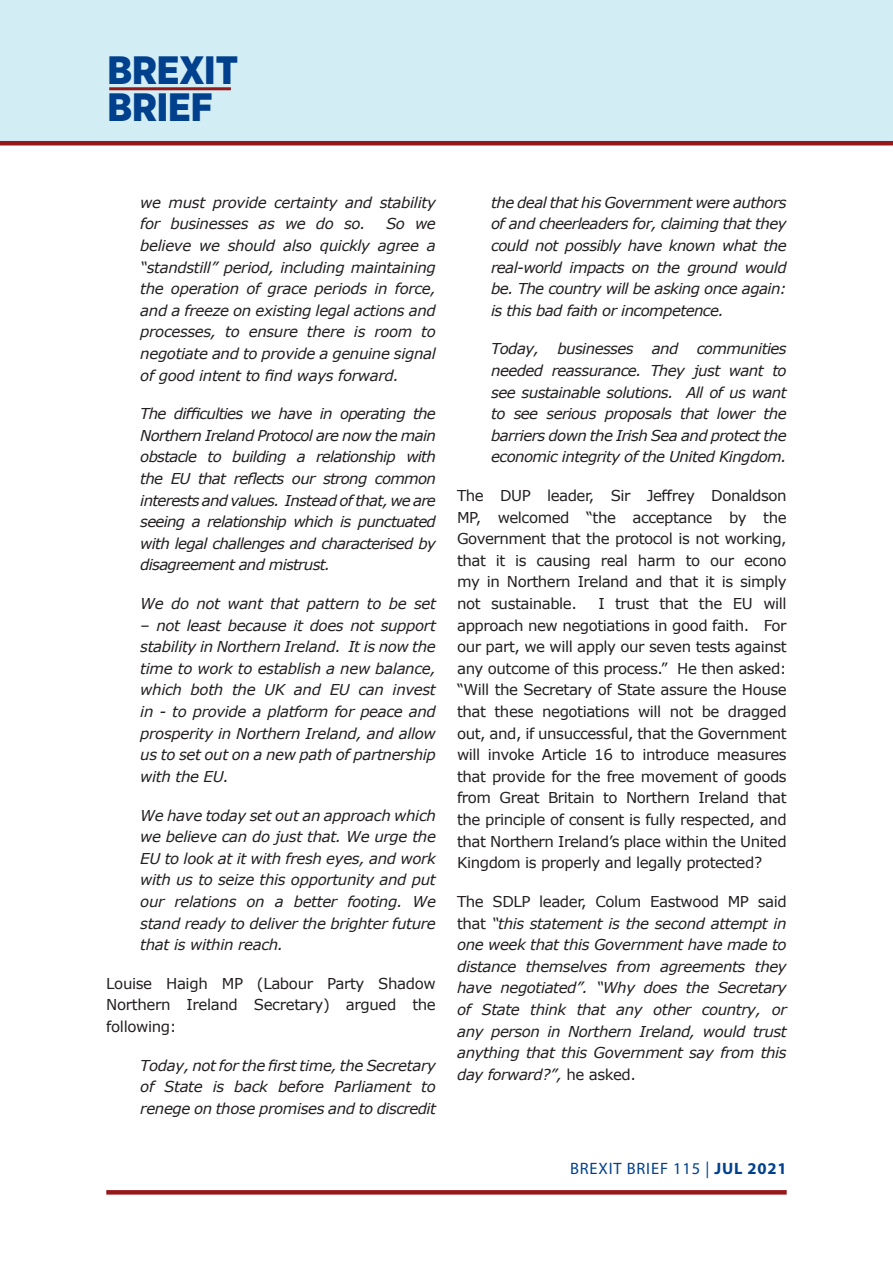
<style>
.page{position:relative;width:893px;height:1263px;background:#fff}
.page>*{position:absolute;margin:0;border:0;box-sizing:border-box;transform-origin:0 0}
.t1{font:900 39.6px/37.5px "Gotham Narrow";color:#00408d}
.t2{font:16.5px "Myriad Pro";letter-spacing:.05em;color:#00408d}
.t3{font:italic 15px/21.6px "Verdana";letter-spacing:-.025em;color:#231f20;text-align:justify}
.t4{font:15px/21.6px "Verdana";letter-spacing:-.03em;color:#231f20;text-align:justify}
.s1{font-style:normal}
.s2{font-weight:700}
</style>
<div class="page">
<div style="left:0;top:0;width:893px;height:142px;background:#d2edf3"></div>
<hr style="left:0;top:141px;width:893px;height:4px;background:#971819">
<hr style="left:109px;top:87px;width:122px;height:3px;background:#971819">
<svg style="left:106px;top:1190px;width:681px;height:4px;background:#991d1e"></svg>
<h1 class="t1" style="left:107px;top:51px;width:132px">BREXIT<br>BRIEF</h1>
<p class="t3" style="left:140px;top:191px;width:297px">we must provide certainty and stability for businesses as we do so.</p>
<p class="t3" style="left:140px;top:213px;width:297px;text-indent:246px">So we believe we should also quickly agree a “standstill” period, including maintaining the operation of grace periods in force, and a freeze on existing legal actions and processes, to ensure there is room to negotiate and to provide a genuine signal of good intent to find ways forward.</p>
<p class="t3" style="left:140px;top:403px;width:297px">The difficulties we have in operating the Northern Ireland Protocol are now the main obstacle to building a relationship with the EU that reflects our strong common interests and values. Instead of that, we are seeing a relationship which is punctuated with legal challenges and characterised by disagreement and mistrust.</p>
<p class="t3" style="left:140px;top:593px;width:297px">We do not want that pattern to be set</p>
<p class="t3" style="left:140px;top:614px;width:297px">– not least because it does not support stability in Northern Ireland. It is now the time to work to establish a new balance, which both the UK and EU can invest in - to provide a platform for peace and prosperity in Northern Ireland, and allow us to set out on a new path of partnership with the EU.</p>
<p class="t3" style="left:140px;top:804px;width:297px">We have today set out an approach which we believe can do just that. We urge the EU to look at it with fresh eyes, and work with us to seize this opportunity and put our relations on a better footing. We stand ready to deliver the brighter future that is within reach.</p>
<p class="t4" style="left:106px;top:972px;width:331px">Louise Haigh MP (Labour Party Shadow Northern Ireland Secretary) argued the following:</p>
<p class="t3" style="left:140px;top:1054px;width:297px">Today, not for the first time, the Secretary of State is back before Parliament to renege on those promises and to discredit</p>
<p class="t3" style="left:491px;top:191px;width:297px">the deal that his Government were authors of and cheerleaders for, claiming that they could not possibly have known what the real-world impacts on the ground would be. The country will be asking once again: is this bad faith or incompetence.</p>
<p class="t3" style="left:491px;top:338px;width:297px">Today, businesses and communities needed reassurance. They just want to see sustainable solutions. All of us want to see serious proposals that lower the barriers down the Irish Sea and protect the economic integrity of the United Kingdom.</p>
<p class="t4" style="left:457px;top:485px;width:331px">The DUP leader, Sir Jeffrey Donaldson MP, welcomed “the acceptance by the Government that the protocol is not working, that it is causing real harm to our econo my in Northern Ireland and that it is simply not sustainable.</p>
<p class="t4" style="left:457px;top:593px;width:331px;text-indent:141px">I trust that the EU will approach new negotiations in good faith. For our part, we will apply our seven tests against any outcome of this process.” He then asked: “Will the Secretary of State assure the House that these negotiations will not be dragged out, and, if unsuccessful, that the Government will invoke Article 16 to introduce measures that provide for the free movement of goods from Great Britain to Northern Ireland that the principle of consent is fully respected, and that Northern Ireland’s place within the United Kingdom is properly and legally protected?</p>
<p class="t3" style="left:457px;top:890px;width:331px"><span class="s1">The SDLP leader, Colum Eastwood MP said that</span> “this statement is the second attempt in one week that this Government have made to distance themselves from agreements they have negotiated”. “Why does the Secretary of State think that any other country, or any person in Northern Ireland, would trust anything that this Government say from this day forward?”, <span class="s1">he asked.</span></p>
<p class="t2" style="left:570px;top:1158px;width:218px">BREXIT BRIEF 115 | <span class="s2">JUL 2021</span></p>
</div>
